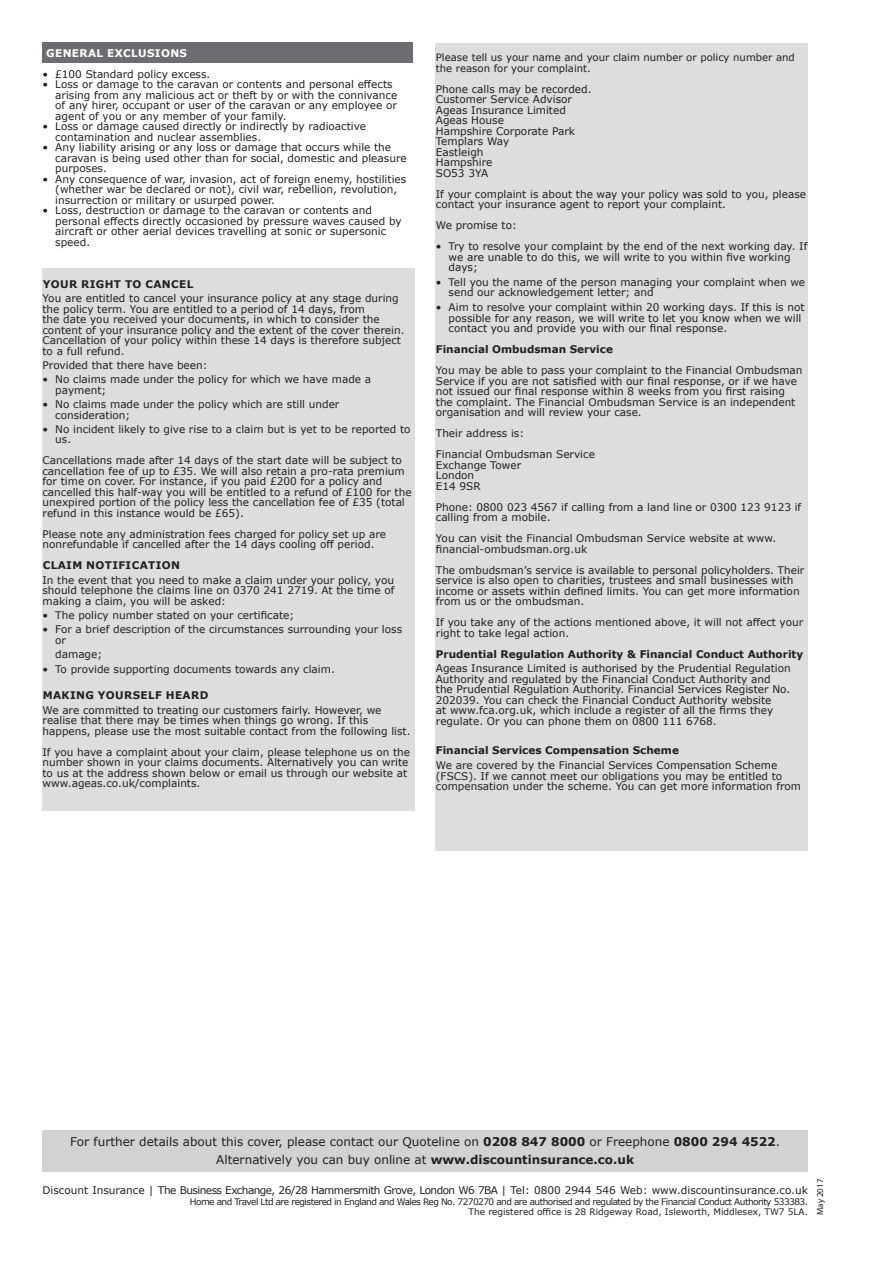
<style>
.page{position:relative;width:893px;height:1263px;background:#fff}
.page>*{position:absolute;margin:0;border:0;box-sizing:border-box;transform-origin:0 0}
.t1{font:12px "Verdana";color:#231f20}
.bullet{font:10.5px/10.5px "Verdana";color:#231f20}
.General{font:10.5px/10.5px "Verdana";color:#231f20}
.bullet-2{font:700 10.5px "Verdana";color:#231f20}
.General-2{font:700 10.5px "Verdana";letter-spacing:.035em;color:#231f20}
.t2{font:700 10.5px "Verdana";letter-spacing:.035em;color:#fff}
.General-3{font:10.2px/10.5px "Verdana";color:#231f20}
.address_small{font:9px "Verdana";letter-spacing:-.06em;color:#231f20}
.address_small-2{font:9px "Verdana";color:#231f20}
.t3{font:9px "Myriad Pro";color:#231f20}
.s1{font-weight:700}
</style>
<div class="page">
<div style="left:436px;top:43px;width:372px;height:807px;background:#dcdddf"></div>
<div style="left:43px;top:268px;width:372px;height:542px;background:#dcdddf"></div>
<div style="left:43px;top:43px;width:370px;height:20px;background:#6c6d70"></div>
<div style="left:43px;top:1130px;width:765px;height:42px;background:#d1d2d4"></div>
<p class="t2" style="left:46px;top:45px;width:142px">GENERAL EXCLUSIONS</p>
<p class="bullet" style="left:43px;top:68px;width:169px">• £100 Standard policy excess.</p>
<p class="bullet" style="left:55px;top:79px;width:343px;text-indent:-13px">• Loss or damage to the caravan or contents and personal effects arising from any malicious act or theft by or with the connivance of any hirer, occupant or user of the caravan or any employee or agent of you or any member of your family.</p>
<p class="bullet" style="left:55px;top:121px;width:312px;text-indent:-13px">• Loss or damage caused directly or indirectly by radioactive contamination and nuclear assemblies.</p>
<p class="bullet" style="left:55px;top:142px;width:353px;text-indent:-13px">• Any liability arising or any loss or damage that occurs while the caravan is being used other than for social, domestic and pleasure purposes.</p>
<p class="bullet" style="left:55px;top:173px;width:352px;text-indent:-13px">• Any consequence of war, invasion, act of foreign enemy, hostilities (whether war be declared or not), civil war, rebellion, revolution, insurrection or military or usurped power.</p>
<p class="bullet" style="left:55px;top:205px;width:348px;text-indent:-13px">• Loss, destruction or damage to the caravan or contents and personal effects directly occasioned by pressure waves caused by aircraft or other aerial devices travelling at sonic or supersonic speed.</p>
<p class="General-2" style="left:43px;top:276px;width:152px">YOUR RIGHT TO CANCEL</p>
<p class="General" style="left:43px;top:293px;width:363px">You are entitled to cancel your insurance policy at any stage during the policy term. You are entitled to a period of 14 days, from<br>the date you received your documents, in which to consider the content of your insurance policy and the extent of the cover therein.<br>Cancellation of your policy within these 14 days is therefore subject to a full refund.</p>
<p class="General" style="left:43px;top:360px;width:167px">Provided that there have been:</p>
<p class="bullet" style="left:55px;top:374px;width:317px;text-indent:-13px">• No claims made under the policy for which we have made a payment;</p>
<p class="bullet" style="left:55px;top:399px;width:286px;text-indent:-13px">• No claims made under the policy which are still under consideration;</p>
<p class="bullet" style="left:55px;top:424px;width:357px;text-indent:-13px">• No incident likely to give rise to a claim but is yet to be reported to us.</p>
<p class="General" style="left:43px;top:455px;width:361px">Cancellations made after 14 days of the start date will be subject to</p>
<p class="General" style="left:43px;top:466px;width:371px">cancellation fee of up to £35. We will also retain a pro-rata premium for time on cover. For instance, if you paid £200 for a policy and cancelled this half-way you will be entitled to a refund of £100 for the unexpired portion of the policy less the cancellation fee of £35 (total refund in this instance would be £65).</p>
<p class="General" style="left:43px;top:529px;width:345px">Please note any administration fees charged for policy set up are</p>
<p class="General" style="left:43px;top:539px;width:333px">nonrefundable if cancelled after the 14 days cooling off period.</p>
<p class="General-2" style="left:43px;top:558px;width:139px">CLAIM NOTIFICATION</p>
<p class="General" style="left:43px;top:574px;width:353px;text-align:justify">In the event that you need to make a claim under your policy, you should telephone the claims line on 0370 241 2719. At the time of making a claim, you will be asked:</p>
<p class="bullet" style="left:43px;top:610px;width:253px">• The policy number stated on your certificate;</p>
<p class="bullet" style="left:55px;top:624px;width:348px;text-indent:-13px">• For a brief description of the circumstances surrounding your loss or</p>
<p class="General" style="left:55px;top:649px;width:48px">damage;</p>
<p class="bullet" style="left:43px;top:663px;width:294px">• To provide supporting documents towards any claim.</p>
<p class="General-2" style="left:43px;top:688px;width:167px">MAKING YOURSELF HEARD</p>
<p class="bullet" style="left:43px;top:704px;width:370px">We are committed to treating our customers fairly. However, we realise that there may be times when things go wrong. If this happens, please use the most suitable contact from the following list.</p>
<p class="General" style="left:43px;top:746px;width:369px">If you have a complaint about your claim, please telephone us on the number shown in your claims documents. Alternatively you can write to us at the address shown below or email us through our website at www.ageas.co.uk/complaints.</p>
<p class="General-3" style="left:436px;top:52px;width:361px">Please tell us your name and your claim number or policy number and the reason for your complaint.</p>
<p class="General" style="left:436px;top:83px;width:157px">Phone calls may be recorded.</p>
<p class="General" style="left:436px;top:94px;width:138px">Customer Service Advisor</p>
<p class="General" style="left:436px;top:104px;width:132px">Ageas Insurance Limited</p>
<p class="General" style="left:436px;top:115px;width:70px">Ageas House</p>
<p class="General" style="left:436px;top:125px;width:141px">Hampshire Corporate Park</p>
<p class="General" style="left:436px;top:136px;width:75px">Templars Way</p>
<p class="General" style="left:436px;top:146px;width:49px">Eastleigh</p>
<p class="General" style="left:436px;top:157px;width:58px">Hampshire</p>
<p class="General" style="left:436px;top:167px;width:54px">SO53 3YA</p>
<p class="General" style="left:436px;top:188px;width:372px">If your complaint is about the way your policy was sold to you, please contact your insurance agent to report your complaint.</p>
<p class="General" style="left:436px;top:220px;width:83px">We promise to:</p>
<p class="bullet" style="left:449px;top:241px;width:360px;text-indent:-13px">• Try to resolve your complaint by the end of the next working day. If we are unable to do this, we will write to you within five working days;</p>
<p class="bullet" style="left:449px;top:277px;width:358px;text-indent:-13px">• Tell you the name of the person managing your complaint when we send our acknowledgement letter; and</p>
<p class="bullet" style="left:449px;top:302px;width:357px;text-indent:-13px">• Aim to resolve your complaint within 20 working days. If this is not possible for any reason, we will write to let you know when we will contact you and provide you with our final response.</p>
<p class="bullet" style="left:436px;top:339px;width:368px;line-height:21px"><span class="s1">Financial Ombudsman Service<br></span>You may be able to pass your complaint to the Financial Ombudsman</p>
<p class="bullet" style="left:436px;top:375px;width:363px">Service if you are not satisfied with our final response, or if we have not issued our final response within 8 weeks from you first raising the complaint. The Financial Ombudsman Service is an independent organisation and will review your case.</p>
<p class="bullet" style="left:436px;top:423px;width:161px;line-height:21px">Their address is:<br>Financial Ombudsman Service</p>
<p class="bullet" style="left:436px;top:459px;width:87px">Exchange Tower<br>London<br>E14 9SR</p>
<p class="bullet" style="left:436px;top:501px;width:367px">Phone: 0800 023 4567 if calling from a land line or 0300 123 9123 if calling from a mobile.</p>
<p class="bullet" style="left:436px;top:533px;width:342px">You can visit the Financial Ombudsman Service website at www. financial-ombudsman.org.uk</p>
<p class="bullet" style="left:436px;top:564px;width:370px">The ombudsman’s service is available to personal policyholders. Their service is also open to charities, trustees and small businesses with income or assets within defined limits. You can get more information from us or the ombudsman.</p>
<p class="bullet" style="left:436px;top:617px;width:369px">If you take any of the actions mentioned above, it will not affect your right to take legal action.</p>
<p class="bullet-2" style="left:436px;top:646px;width:369px">Prudential Regulation Authority &amp; Financial Conduct Authority</p>
<p class="bullet" style="left:436px;top:663px;width:356px">Ageas Insurance Limited is authorised by the Prudential Regulation Authority and regulated by the Financial Conduct Authority and<br>the Prudential Regulation Authority. Financial Services Register No.<br>202039. You can check the Financial Conduct Authority website<br>at www.fca.org.uk, which include a register of all the firms they regulate. Or you can phone them on 0800 111 6768.</p>
<p class="bullet-2" style="left:436px;top:743px;width:245px">Financial Services Compensation Scheme</p>
<p class="bullet" style="left:436px;top:760px;width:367px">We are covered by the Financial Services Compensation Scheme (FSCS). If we cannot meet our obligations you may be entitled to compensation under the scheme. You can get more information from</p>
<p class="t1" style="left:70px;top:1133px;width:711px">For further details about this cover, please contact our Quoteline on <span class="s1">0208 847 8000</span> or Freephone <span class="s1">0800 294 4522</span>.</p>
<p class="t1" style="left:216px;top:1151px;width:419px">Alternatively you can buy online at <span class="s1">www.discountinsurance.co.uk</span></p>
<p class="bullet" style="left:43px;top:1185px;width:767px">Discount Insurance | The Business Exchange, 26/28 Hammersmith Grove, London W6 7BA | Tel: 0800 2944 546 Web: www.discountinsurance.co.uk</p>
<p class="address_small" style="left:190px;top:1195px;width:620px">Home and Travel Ltd are registered in England and Wales Reg No. 7270270 and are authorised and regulated by the Financial Conduct Authority 533383.</p>
<p class="address_small-2" style="left:469px;top:1206px;width:341px">The registered office is 28 Ridgeway Road, Isleworth, Middlesex, TW7 5LA.</p>
<p class="t3" style="left:815px;top:1215px;width:38px;rotate:-90deg">May 2017</p>
</div>
